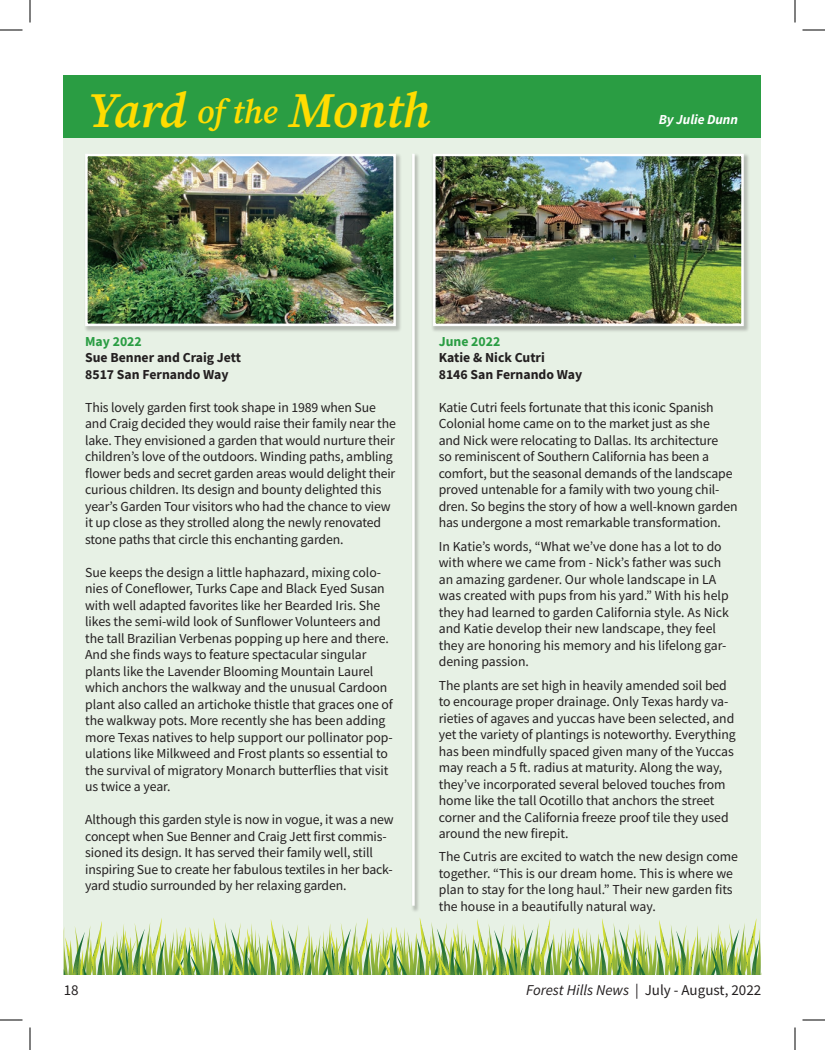
<style>
.page{position:relative;width:825px;height:1050px;background:#fff}
.page>*{position:absolute;margin:0;border:0;box-sizing:border-box;transform-origin:0 0}
.t1{font:italic 600 49.38px "Source Serif Pro";letter-spacing:-.005em;color:#ffdc01}
.t2{font:15px "Source Sans Pro";color:#231f20}
.t3{font:13.75px/16.5px "Source Sans Pro";letter-spacing:-.01em;color:#231f20}
.t4{font:700 13.75px/16.5px "Source Sans Pro";color:#231f20}
.t5{font:italic 700 13.75px "Source Sans Pro";letter-spacing:-.005em;color:#fff}
.s1{font-size:33.75px}
.s2{color:#2a9d43}
.s3{font-style:italic}
</style>
<div class="page">
<div style="left:64px;top:75px;width:697px;height:900px;background:#e7f1e5"></div>
<div style="left:64px;top:75px;width:697px;height:62px;background:#2a9d43"></div>
<div style="left:431px;top:153px;width:318px;height:180px;background:#231f20;opacity:.25"></div>
<img style="left:436px;top:157px;width:305px;height:166px">
<div style="left:433px;top:154px;width:311px;height:172px;border:2px solid #fff"></div>
<div style="left:83px;top:153px;width:318px;height:180px;background:#231f20;opacity:.25"></div>
<img style="left:88px;top:157px;width:305px;height:166px">
<div style="left:85px;top:154px;width:311px;height:172px;border:2px solid #fff"></div>
<svg style="left:64px;top:918px;width:698px;height:57px"></svg>
<div style="left:410px;top:153px;width:10px;height:760px;background:#231f20;opacity:.25"></div>
<hr style="left:412px;top:154px;width:3px;height:752px;background:#fff">
<svg style="left:0;top:29px;width:22px;height:2px"></svg>
<svg style="left:802px;top:29px;width:23px;height:2px"></svg>
<svg style="left:0;top:1019px;width:22px;height:2px"></svg>
<svg style="left:802px;top:1019px;width:23px;height:2px"></svg>
<svg style="left:29px;top:0;width:2px;height:22px"></svg>
<svg style="left:29px;top:1028px;width:2px;height:22px"></svg>
<svg style="left:794px;top:0;width:2px;height:22px"></svg>
<svg style="left:794px;top:1028px;width:2px;height:22px"></svg>
<p class="t1" style="left:88px;top:77px;width:343px">Yard <span class="s1">of the</span> Month</p>
<p class="t5" style="left:659px;top:111px;width:81px">By Julie Dunn</p>
<p class="t4" style="left:85px;top:333px;width:158px"><span class="s2">May 2022<br></span>Sue Benner and Craig Jett<br>8517 San Fernando Way</p>
<p class="t3" style="left:85px;top:399px;width:312px">This lovely garden first took shape in 1989 when Sue and Craig decided they would raise their family near the lake. They envisioned a garden that would nurture their children’s love of the outdoors. Winding paths, ambling flower beds and secret garden areas would delight their curious children. Its design and bounty delighted this year’s Garden Tour visitors who had the chance to view it up close as they strolled along the newly renovated stone paths that circle this enchanting garden.</p>
<p class="t3" style="left:85px;top:564px;width:309px">Sue keeps the design a little haphazard, mixing colo&shy;nies of Coneflower, Turks Cape and Black Eyed Susan with well adapted favorites like her Bearded Iris. She likes the semi-wild look of Sunflower Volunteers and the tall Brazilian Verbenas popping up here and there.<br>And she finds ways to feature spectacular singular plants like the Lavender Blooming Mountain Laurel which anchors the walkway and the unusual Cardoon plant also called an artichoke thistle that graces one of the walkway pots. More recently she has been adding more Texas natives to help support our pollinator pop&shy;ulations like Milkweed and Frost plants so essential to the survival of migratory Monarch butterflies that visit us twice a year.</p>
<p class="t3" style="left:85px;top:811px;width:310px">Although this garden style is now in vogue, it was a new concept when Sue Benner and Craig Jett first commis&shy;sioned its design. It has served their family well, still inspiring Sue to create her fabulous textiles in her back&shy;yard studio surrounded by her relaxing garden.</p>
<p class="t4" style="left:439px;top:333px;width:145px"><span class="s2">June 2022<br></span>Katie &amp; Nick Cutri<br>8146 San Fernando Way</p>
<p class="t3" style="left:439px;top:399px;width:300px">Katie Cutri feels fortunate that this iconic Spanish Colonial home came on to the market just as she<br>and Nick were relocating to Dallas. Its architecture<br>so reminiscent of Southern California has been a comfort, but the seasonal demands of the landscape proved untenable for a family with two young chil&shy;dren. So begins the story of how a well-known garden has undergone a most remarkable transformation.</p>
<p class="t3" style="left:439px;top:538px;width:292px">In Katie’s words, “What we’ve done has a lot to do with where we came from - Nick’s father was such an amazing gardener. Our whole landscape in LA was created with pups from his yard.” With his help they had learned to garden California style. As Nick and Katie develop their new landscape, they feel they are honoring his memory and his lifelong gar&shy;dening passion.</p>
<p class="t3" style="left:439px;top:677px;width:299px">The plants are set high in heavily amended soil bed to encourage proper drainage. Only Texas hardy va&shy;rieties of agaves and yuccas have been selected, and yet the variety of plantings is noteworthy. Everything has been mindfully spaced given many of the Yuccas may reach a 5 ft. radius at maturity. Along the way, they’ve incorporated several beloved touches from home like the tall Ocotillo that anchors the street corner and the California freeze proof tile they used around the new firepit.</p>
<p class="t3" style="left:439px;top:849px;width:301px">The Cutris are excited to watch the new design come together. “This is our dream home. This is where we plan to stay for the long haul.” Their new garden fits the house in a beautifully natural way.</p>
<p class="t2" style="left:64px;top:981px;width:16px">18</p>
<p class="t2" style="left:526px;top:981px;width:237px"><span class="s3">Forest Hills News</span> | July - August, 2022</p>
</div>
